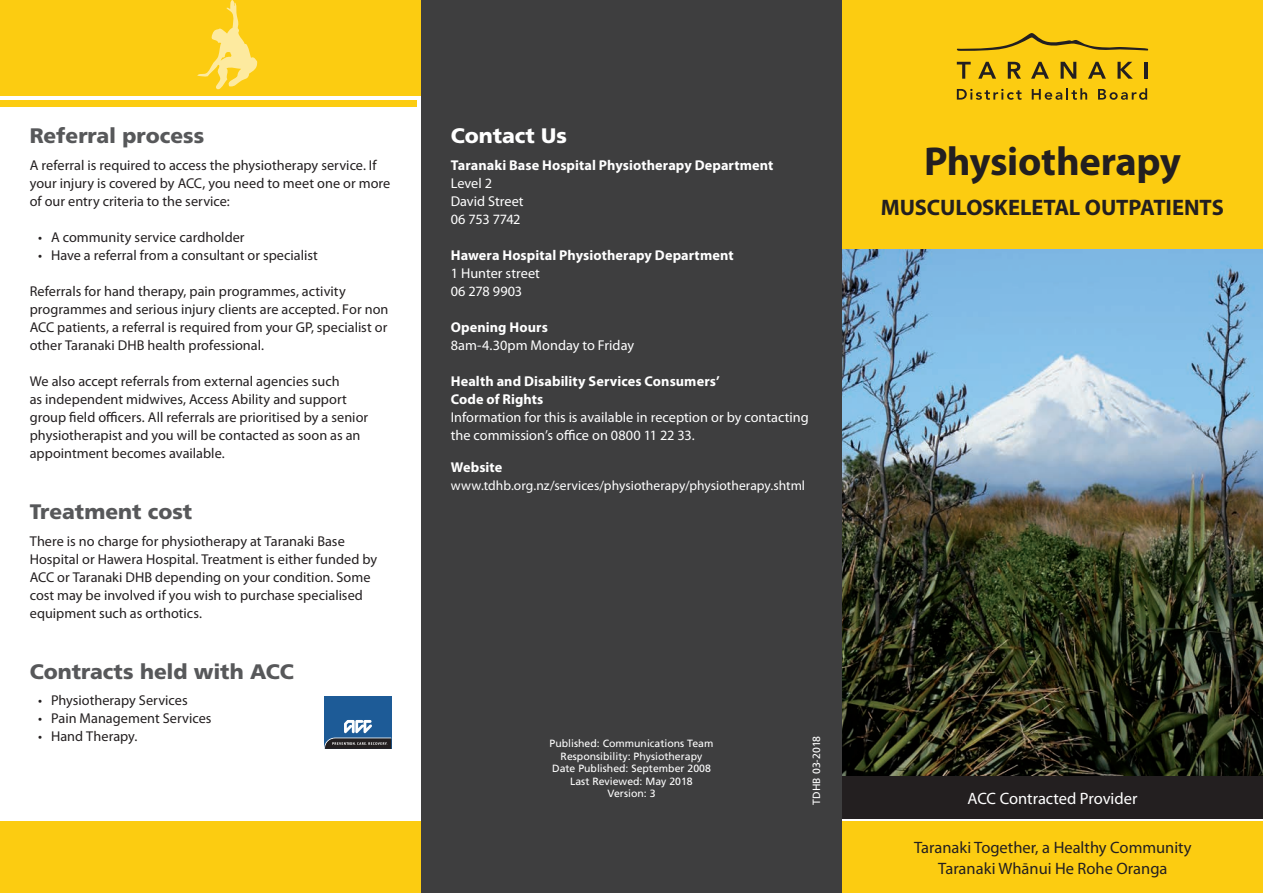
<style>
.page{position:relative;width:1263px;height:893px;background:#fff}
.page>*{position:absolute;margin:0;border:0;box-sizing:border-box;transform-origin:0 0}
.t1{font:700 40.5px "Myriad Pro";letter-spacing:-.01em;color:#231f20}
.t2{font:700 22.5px "Myriad Pro";letter-spacing:-.005em;color:#231f20}
.t3{font:900 21px "Frutiger LT Std";color:#57585a}
.t4{font:900 21px "Frutiger LT Std";color:#fff}
.t5{font:16.5px/21px "Myriad Pro";color:#231f20;text-align:center}
.t6{font:16.5px "Myriad Pro";color:#fff}
.t7{font:14.25px/18px "Myriad Pro";color:#231f20}
.t8{font:14.25px/18px "Myriad Pro";color:#fff}
.t9{font:700 14.25px/18px "Myriad Pro";letter-spacing:.005em;color:#fff}
.t10{font:13.5px "Myriad Pro";letter-spacing:.005em;color:#fff}
.t11{font:10.5px/12.6px "Frutiger LT Std";color:#fff;text-align:center}
</style>
<div class="page">
<div style="left:0;top:0;width:421px;height:95px;background:#fccc11"></div>
<div style="left:0;top:822px;width:421px;height:71px;background:#fccc11"></div>
<div style="left:842px;top:822px;width:421px;height:71px;background:#fccc11"></div>
<img style="left:842px;top:249px;width:421px;height:527px">
<div style="left:0;top:100px;width:417px;height:6px;background:#fccc11"></div>
<div style="left:421px;top:0;width:421px;height:893px;background:#3e3e3f"></div>
<div style="left:842px;top:0;width:421px;height:249px;background:#fccc11"></div>
<svg style="left:197px;top:0;width:61px;height:89px"></svg>
<svg style="left:957px;top:89px;width:64px;height:11px"></svg>
<svg style="left:1032px;top:88px;width:55px;height:12px"></svg>
<svg style="left:1098px;top:88px;width:49px;height:12px"></svg>
<svg style="left:957px;top:62px;width:14px;height:17px"></svg>
<svg style="left:978px;top:62px;width:18px;height:17px"></svg>
<svg style="left:1008px;top:62px;width:13px;height:17px"></svg>
<svg style="left:1031px;top:62px;width:18px;height:17px"></svg>
<svg style="left:1060px;top:62px;width:16px;height:17px"></svg>
<svg style="left:1088px;top:62px;width:18px;height:17px"></svg>
<svg style="left:1117px;top:62px;width:16px;height:17px"></svg>
<hr style="left:1144px;top:62px;width:3px;height:17px;background:#231f20">
<svg style="left:956px;top:33px;width:193px;height:18px"></svg>
<div style="left:324px;top:697px;width:67px;height:52px;background:#1d5b97"></div>
<svg style="left:324px;top:720px;width:67px;height:29px"></svg>
<div style="left:842px;top:776px;width:421px;height:43px;background:#231f20"></div>
<h3 class="t3" style="left:30px;top:123px;width:176px">Referral process</h3>
<p class="t7" style="left:30px;top:156px;width:362px">A referral is required to access the physiotherapy service. If your injury is covered by ACC, you need to meet one or more of our entry criteria to the service:</p>
<p class="t7" style="left:38px;top:228px;width:208px">• A community service cardholder</p>
<p class="t7" style="left:38px;top:246px;width:281px">• Have a referral from a consultant or specialist</p>
<p class="t7" style="left:30px;top:282px;width:360px">Referrals for hand therapy, pain programmes, activity programmes and serious injury clients are accepted. For non ACC patients, a referral is required from your GP, specialist or other Taranaki DHB health professional.</p>
<p class="t7" style="left:30px;top:372px;width:340px">We also accept referrals from external agencies such<br>as independent midwives, Access Ability and support group field officers. All referrals are prioritised by a senior physiotherapist and you will be contacted as soon as an appointment becomes available.</p>
<h3 class="t3" style="left:30px;top:499px;width:164px">Treatment cost</h3>
<p class="t7" style="left:30px;top:532px;width:349px">There is no charge for physiotherapy at Taranaki Base Hospital or Hawera Hospital. Treatment is either funded by ACC or Taranaki DHB depending on your condition. Some cost may be involved if you wish to purchase specialised equipment such as orthotics.</p>
<h3 class="t3" style="left:30px;top:659px;width:265px">Contracts held with ACC</h3>
<p class="t7" style="left:38px;top:691px;width:151px">• Physiotherapy Services</p>
<p class="t7" style="left:38px;top:709px;width:175px">• Pain Management Services</p>
<p class="t7" style="left:38px;top:727px;width:101px">• Hand Therapy.</p>
<h3 class="t4" style="left:451px;top:123px;width:118px">Contact Us</h3>
<p class="t9" style="left:451px;top:156px;width:324px">Taranaki Base Hospital Physiotherapy Department</p>
<p class="t8" style="left:451px;top:174px;width:74px">Level 2<br>David Street<br>06 753 7742</p>
<p class="t9" style="left:451px;top:246px;width:284px">Hawera Hospital Physiotherapy Department</p>
<p class="t8" style="left:451px;top:264px;width:91px">1 Hunter street<br>06 278 9903</p>
<p class="t9" style="left:451px;top:318px;width:99px">Opening Hours</p>
<p class="t8" style="left:451px;top:336px;width:185px">8am-4.30pm Monday to Friday</p>
<p class="t9" style="left:451px;top:372px;width:271px">Health and Disability Services Consumers’<br>Code of Rights</p>
<p class="t8" style="left:451px;top:408px;width:360px">Information for this is available in reception or by contacting the commission’s office on 0800 11 22 33.</p>
<p class="t9" style="left:451px;top:458px;width:53px">Website</p>
<p class="t10" style="left:451px;top:477px;width:356px">www.tdhb.org.nz/services/physiotherapy/physiotherapy.shtml</p>
<p class="t11" style="left:550px;top:737px;width:165px">Published: Communications Team<br>Responsibility: Physiotherapy<br>Date Published: September 2008<br>Last Reviewed: May 2018<br>Version: 3</p>
<p class="t11" style="left:810px;top:804px;width:70px;rotate:-90deg">TDHB 03-2018</p>
<h1 class="t1" style="left:924px;top:135px;width:258px">Physiotherapy</h1>
<h2 class="t2" style="left:881px;top:192px;width:345px">MUSCULOSKELETAL OUTPATIENTS</h2>
<p class="t6" style="left:967px;top:788px;width:171px">ACC Contracted Provider</p>
<p class="t5" style="left:914px;top:836px;width:279px">Taranaki Together, a Healthy Community<br>Taranaki Whānui He Rohe Oranga</p>
</div>
